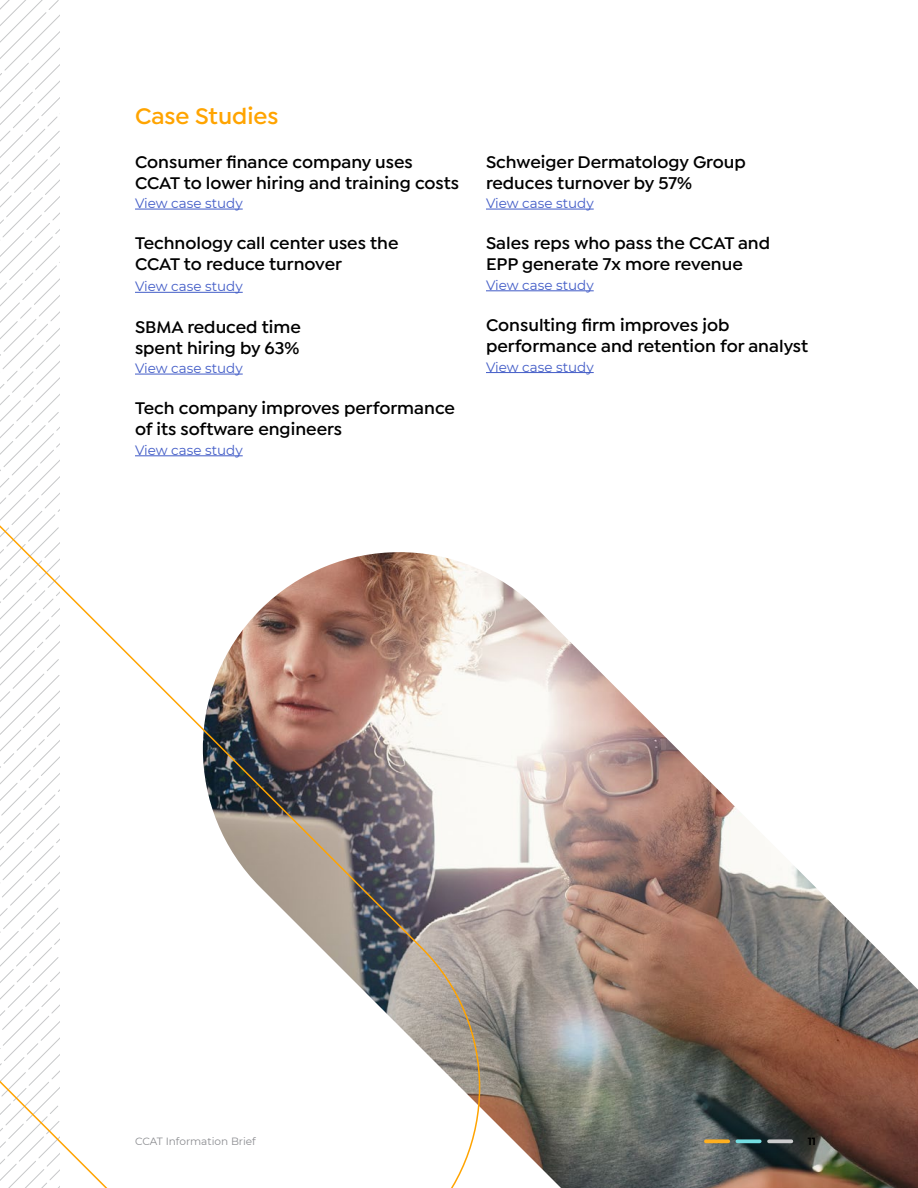
<style>
.page{position:relative;width:918px;height:1188px;background:#fff}
.page>*{position:absolute;margin:0;border:0;box-sizing:border-box;transform-origin:0 0}
.t1{font:600 24px "Isidora Sans";color:#ffa400}
.t2{font:600 18px/21px "Isidora Sans";color:#000}
.t3{font:13.5px "Montserrat";color:#425cc7}
.t4{font:10.5px "Montserrat";color:#8b8c90}
.t5{font:700 10.5px "Montserrat";color:#000}
</style>
<div class="page">
<svg style="left:0;top:0;width:59px;height:496px"></svg>
<img style="left:501px;top:581px;width:417px;height:607px">
<svg style="left:0;top:496px;width:501px;height:692px"></svg>
<hr style="left:135px;top:209px;width:108px;height:1px;background:#425cc7">
<hr style="left:135px;top:292px;width:108px;height:1px;background:#425cc7">
<hr style="left:135px;top:374px;width:108px;height:1px;background:#425cc7">
<hr style="left:135px;top:455px;width:108px;height:1px;background:#425cc7">
<hr style="left:486px;top:209px;width:108px;height:1px;background:#425cc7">
<hr style="left:486px;top:290px;width:108px;height:1px;background:#425cc7">
<hr style="left:486px;top:372px;width:108px;height:1px;background:#425cc7">
<svg style="left:737px;top:1139px;width:23px;height:4px"></svg>
<svg style="left:769px;top:1139px;width:22px;height:4px"></svg>
<svg style="left:706px;top:1139px;width:22px;height:4px"></svg>
<h1 class="t1" style="left:135px;top:102px;width:145px">Case Studies</h1>
<p class="t2" style="left:135px;top:151px;width:326px">Consumer finance company uses<br>CCAT to lower hiring and training costs</p>
<p class="t3" style="left:135px;top:194px;width:109px">View case study</p>
<p class="t2" style="left:135px;top:233px;width:265px">Technology call center uses the<br>CCAT to reduce turnover</p>
<p class="t3" style="left:135px;top:277px;width:109px">View case study</p>
<p class="t2" style="left:135px;top:316px;width:167px">SBMA reduced time spent hiring by 63%</p>
<p class="t3" style="left:135px;top:359px;width:109px">View case study</p>
<p class="t2" style="left:135px;top:398px;width:321px">Tech company improves performance of its software engineers</p>
<p class="t3" style="left:135px;top:441px;width:109px">View case study</p>
<p class="t2" style="left:486px;top:151px;width:261px">Schweiger Dermatology Group reduces turnover by 57%</p>
<p class="t3" style="left:486px;top:194px;width:109px">View case study</p>
<p class="t2" style="left:486px;top:233px;width:286px">Sales reps who pass the CCAT and<br>EPP generate 7x more revenue</p>
<p class="t3" style="left:486px;top:276px;width:109px">View case study</p>
<p class="t2" style="left:486px;top:315px;width:324px">Consulting firm improves job performance and retention for analyst</p>
<p class="t3" style="left:486px;top:357px;width:109px">View case study</p>
<p class="t4" style="left:135px;top:1134px;width:122px">CCAT Information Brief</p>
<p class="t5" style="left:808px;top:1134px;width:10px">11</p>
</div>
